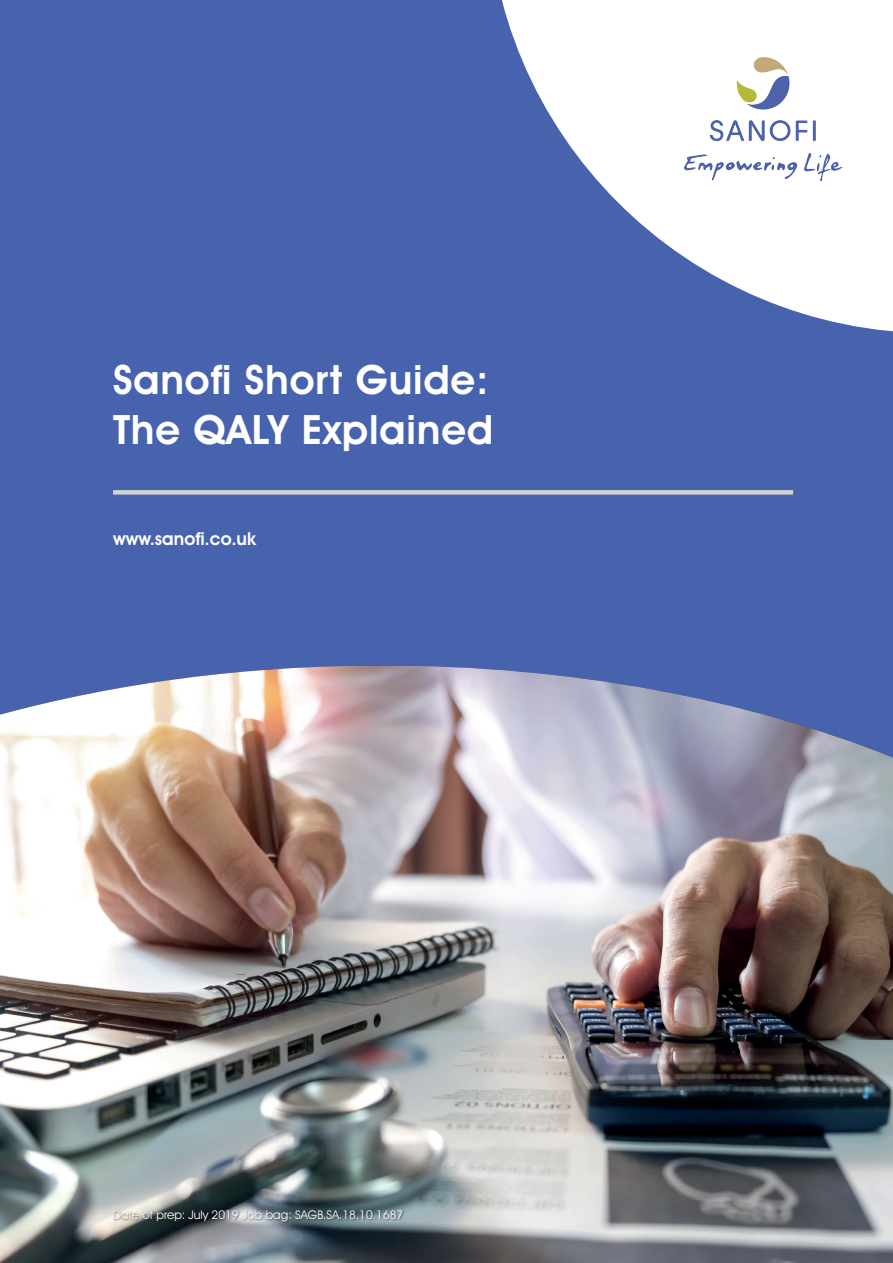
<style>
.page{position:relative;width:893px;height:1263px;background:#fff}
.page>*{position:absolute;margin:0;border:0;box-sizing:border-box;transform-origin:0 0}
.t1{font:600 40.65px/50.4px "Avant Garde IT Cby BT";letter-spacing:.02em;color:#fff}
.t2{font:600 18px "Avant Garde IT Cby BT";color:#fff}
.t3{font:12px "Avant Garde IT Cby BT";color:#fff}
</style>
<div class="page">
<div style="left:0;top:0;width:893px;height:927px;background:#4863ae"></div>
<img style="left:0;top:665px;width:893px;height:598px">
<div style="left:113px;top:490px;width:680px;height:5px;background:#d1d2d4"></div>
<div style="left:113px;top:1209px;width:292px;height:15px;background:#231f20;opacity:.75"></div>
<svg style="left:502px;top:0;width:391px;height:332px;fill:#fff"></svg>
<img style="left:663px;top:36px;width:199px;height:166px">
<h1 class="t1" style="left:113px;top:354px;width:382px">Sanofi Short Guide:<br>The QALY Explained</h1>
<h2 class="t2" style="left:113px;top:528px;width:144px">www.sanofi.co.uk</h2>
<p class="t3" style="left:113px;top:1207px;width:292px">Date of prep: July 2019 Job bag: SAGB.SA.18.10.1687</p>
</div>
